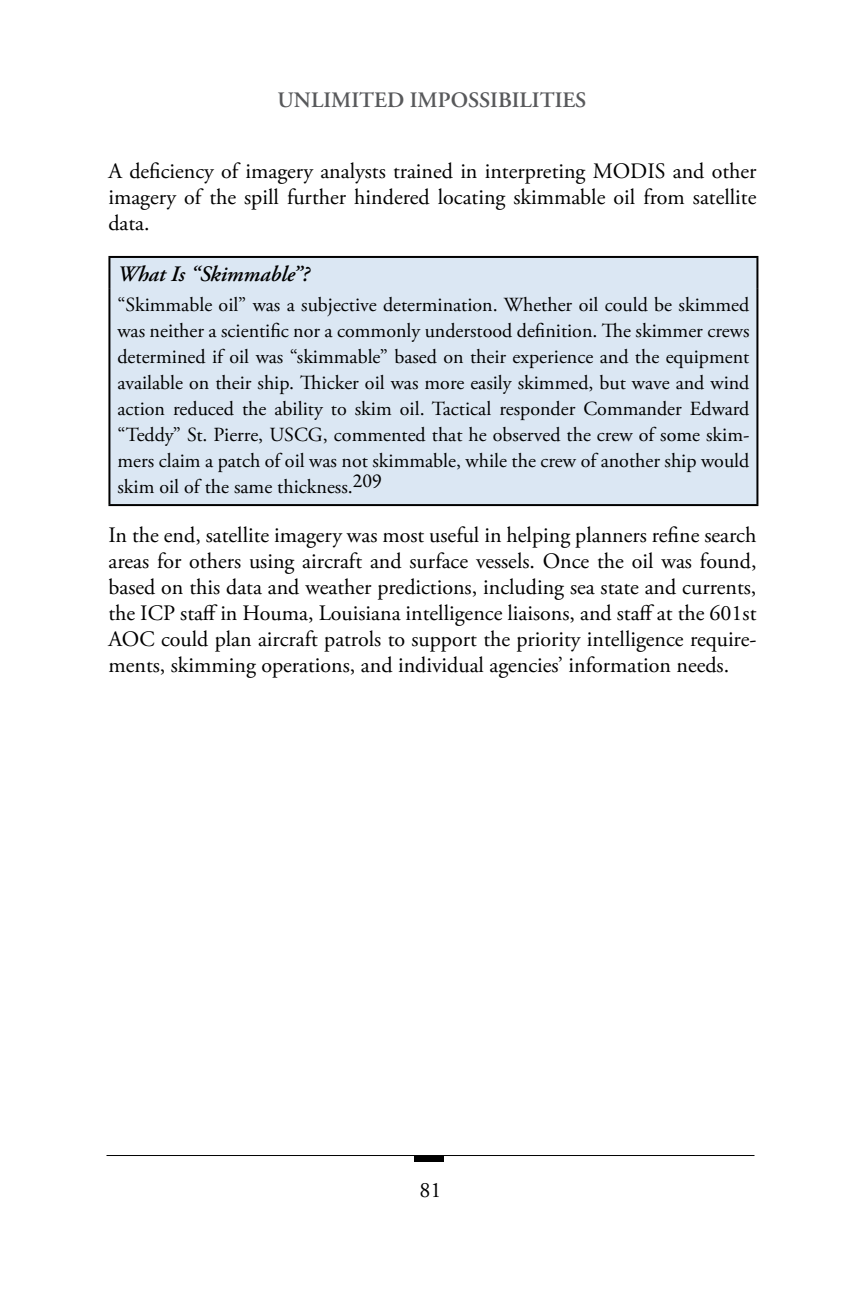
<style>
.page{position:relative;width:864px;height:1296px;background:#fff}
.page>*{position:absolute;margin:0;border:0;box-sizing:border-box;transform-origin:0 0}
.t1{font:22px/26px "Adobe Garamond Pro";color:#000;text-align:justify}
.t2{font:600 22px "Adobe Garamond Pro";color:#58595b}
.t3{font:italic 600 22px "Adobe Garamond Pro";color:#000}
.t4{font:20px/26px "Adobe Garamond Pro";color:#000;text-align:justify}
</style>
<div class="page">
<hr style="left:106px;top:1155px;width:648px;height:1px;background:#000">
<div style="left:414px;top:1156px;width:29px;height:6px;background:#000"></div>
<div style="left:110px;top:258px;width:646px;height:246px;background:#dbe7f3"></div>
<hr style="left:108px;top:256px;width:650px;height:2px;background:#000">
<hr style="left:108px;top:258px;width:2px;height:31px;background:#000">
<hr style="left:756px;top:258px;width:2px;height:31px;background:#000">
<hr style="left:108px;top:289px;width:2px;height:215px;background:#000">
<hr style="left:756px;top:289px;width:2px;height:215px;background:#000">
<hr style="left:108px;top:504px;width:650px;height:2px;background:#000">
<p class="t2" style="left:278px;top:87px;width:310px">UNLIMITED IMPOSSIBILITIES</p>
<p class="t1" style="left:108px;top:159px;width:650px">A deficiency of imagery analysts trained in interpreting MODIS and other imagery of the spill further hindered locating skimmable oil from satellite data.</p>
<p class="t3" style="left:117px;top:261px;width:193px">What Is “Skimmable”?</p>
<p class="t4" style="left:117px;top:293px;width:634px">“Skimmable oil” was a subjective determination. Whether oil could be skimmed was neither a scientific nor a commonly understood definition. The skimmer crews determined if oil was “skimmable” based on their experience and the equipment available on their ship. Thicker oil was more easily skimmed, but wave and wind action reduced the ability to skim oil. Tactical responder Commander Edward “Teddy” St. Pierre, USCG, commented that he observed the crew of some skim&shy;mers claim a patch of oil was not skimmable, while the crew of another ship would skim oil of the same thickness.<sup>209</sup></p>
<p class="t1" style="left:108px;top:523px;width:650px">In the end, satellite imagery was most useful in helping planners refine search areas for others using aircraft and surface vessels. Once the oil was found, based on this data and weather predictions, including sea state and currents, the ICP staff in Houma, Louisiana intelligence liaisons, and staff at the 601st AOC could plan aircraft patrols to support the priority intelligence require&shy;ments, skimming operations, and individual agencies’ information needs.</p>
<p class="t1" style="left:420px;top:1178px;width:23px">81</p>
</div>
